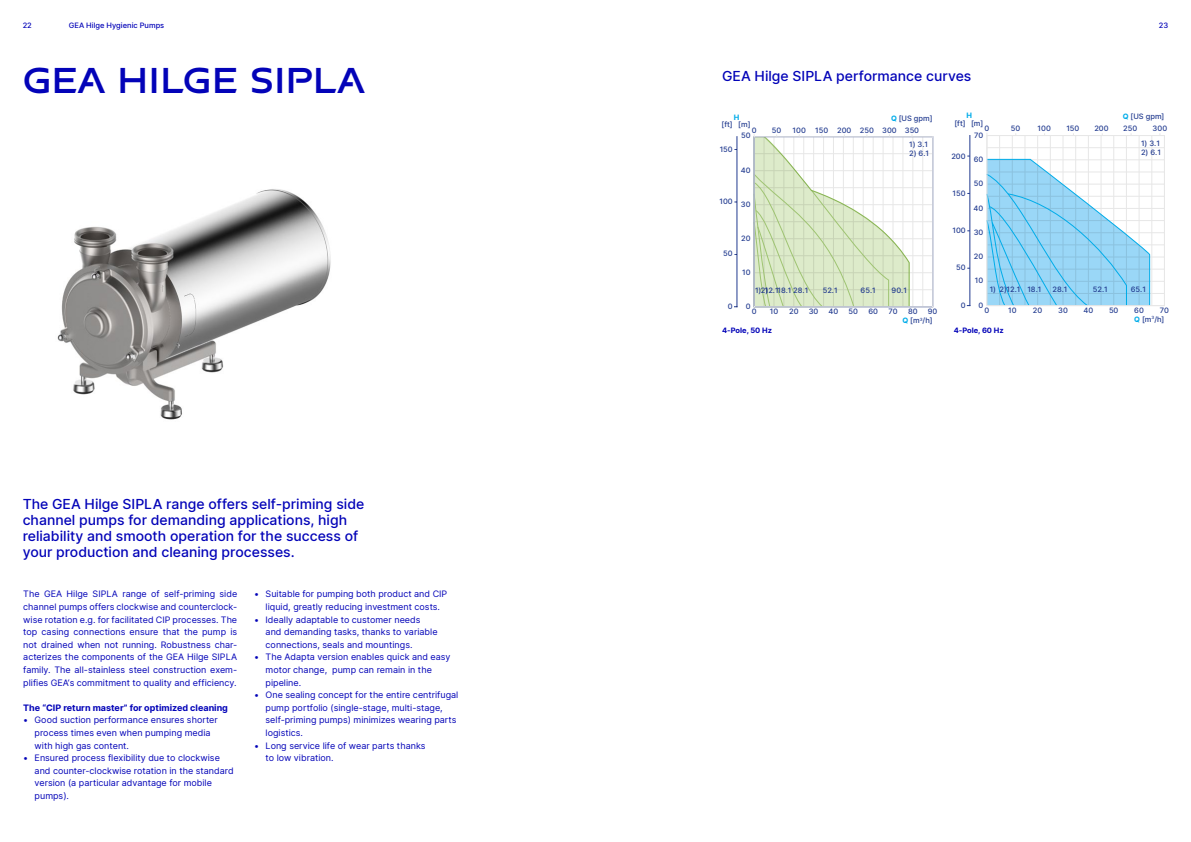
<style>
.page{position:relative;width:1191px;height:842px;background:#fff}
.page>*{position:absolute;margin:0;border:0;box-sizing:border-box;transform-origin:0 0}
.t1{font:700 38px "GEA Sans";color:#0303b8}
.t2{font:500 14px/16.1px "Inter";color:#0303b8}
.t3{font:9px/12.6px "Inter";color:#0303b8}
.t4{font:700 9px "Inter";color:#0303b8}
.t5{font:500 7.5px "Inter";color:#213a8f}
.t6{font:500 7.5px "Inter";color:#0303b8}
.t7{font:700 7.5px "Inter";color:#0303b8}
.t8{font:700 7.5px "Inter";color:#00ace9}
.s1{font-weight:700;color:#00ace9}
</style>
<div class="page">
<hr style="left:912px;top:137px;width:1px;height:170px;background:#e7e7e7">
<hr style="left:922px;top:137px;width:1px;height:170px;background:#e7e7e7">
<hr style="left:754px;top:153px;width:178px;height:1px;background:#e7e7e7">
<hr style="left:754px;top:170px;width:178px;height:1px;background:#e7e7e7">
<hr style="left:754px;top:188px;width:178px;height:1px;background:#e7e7e7">
<hr style="left:754px;top:205px;width:178px;height:1px;background:#e7e7e7">
<hr style="left:754px;top:222px;width:178px;height:1px;background:#e7e7e7">
<hr style="left:754px;top:239px;width:178px;height:1px;background:#e7e7e7">
<hr style="left:754px;top:256px;width:178px;height:1px;background:#e7e7e7">
<hr style="left:754px;top:273px;width:178px;height:1px;background:#e7e7e7">
<hr style="left:754px;top:290px;width:178px;height:1px;background:#e7e7e7">
<hr style="left:754px;top:307px;width:178px;height:1px;background:#e7e7e7">
<hr style="left:987px;top:147px;width:177px;height:1px;background:#e7e7e7">
<hr style="left:987px;top:160px;width:177px;height:1px;background:#e7e7e7">
<hr style="left:987px;top:172px;width:177px;height:1px;background:#e7e7e7">
<hr style="left:987px;top:184px;width:177px;height:1px;background:#e7e7e7">
<hr style="left:987px;top:196px;width:177px;height:1px;background:#e7e7e7">
<hr style="left:987px;top:208px;width:177px;height:1px;background:#e7e7e7">
<hr style="left:987px;top:220px;width:177px;height:1px;background:#e7e7e7">
<hr style="left:987px;top:233px;width:177px;height:1px;background:#e7e7e7">
<hr style="left:987px;top:245px;width:177px;height:1px;background:#e7e7e7">
<hr style="left:987px;top:257px;width:177px;height:1px;background:#e7e7e7">
<hr style="left:987px;top:269px;width:177px;height:1px;background:#e7e7e7">
<hr style="left:987px;top:281px;width:177px;height:1px;background:#e7e7e7">
<hr style="left:987px;top:293px;width:177px;height:1px;background:#e7e7e7">
<hr style="left:1164px;top:135px;width:1px;height:171px;background:#e7e7e7">
<hr style="left:1151px;top:135px;width:1px;height:171px;background:#e7e7e7">
<hr style="left:1139px;top:136px;width:1px;height:170px;background:#e7e7e7">
<hr style="left:1126px;top:136px;width:1px;height:170px;background:#e7e7e7">
<hr style="left:1113px;top:136px;width:1px;height:170px;background:#e7e7e7">
<hr style="left:1100px;top:136px;width:1px;height:170px;background:#e7e7e7">
<hr style="left:1088px;top:136px;width:1px;height:170px;background:#e7e7e7">
<hr style="left:1075px;top:136px;width:1px;height:170px;background:#e7e7e7">
<hr style="left:1062px;top:136px;width:1px;height:170px;background:#e7e7e7">
<hr style="left:1050px;top:136px;width:1px;height:170px;background:#e7e7e7">
<hr style="left:1037px;top:136px;width:1px;height:170px;background:#e7e7e7">
<hr style="left:1024px;top:136px;width:1px;height:170px;background:#e7e7e7">
<hr style="left:1012px;top:136px;width:1px;height:170px;background:#e7e7e7">
<hr style="left:999px;top:136px;width:1px;height:170px;background:#e7e7e7">
<svg style="left:988px;top:159px;width:162px;height:145px"></svg>
<hr style="left:736px;top:137px;width:1px;height:170px;background:#213a8f">
<svg style="left:753px;top:134px;width:159px;height:173px"></svg>
<hr style="left:969px;top:135px;width:1px;height:171px;background:#213a8f">
<div style="left:986px;top:135px;width:178px;height:171px;border:1px solid #e7e7e7"></div>
<img style="left:57px;top:189px;width:274px;height:231px">
<p class="t6" style="left:23px;top:20px;width:11px">22</p>
<p class="t6" style="left:69px;top:20px;width:97px">GEA Hilge Hygienic Pumps</p>
<p class="t6" style="left:1158px;top:20px;width:11px">23</p>
<h1 class="t1" style="left:23px;top:57px;width:344px">GEA HILGE SIPLA</h1>
<h2 class="t2" style="left:23px;top:496px;width:343px">The GEA Hilge SIPLA range offers self-priming side channel pumps for demanding applications, high reliability and smooth operation for the success of your production and cleaning processes.</h2>
<p class="t3" style="left:23px;top:587px;width:215px;text-align:justify">The GEA Hilge SIPLA range of self-priming side channel pumps offers clockwise and counterclock&shy;wise rotation e.g. for facilitated CIP processes. The top casing connections ensure that the pump is not drained when not running. Robustness char&shy;acterizes the components of the GEA Hilge SIPLA family. The all-stainless steel construction exem&shy;plifies GEA‘s commitment to quality and efficiency.</p>
<p class="t4" style="left:23px;top:701px;width:206px">The “CIP return master” for optimized cleaning</p>
<p class="t3" style="left:35px;top:713px;width:185px;text-indent:-11px">• Good suction performance ensures shorter process times even when pumping media with high gas content.</p>
<p class="t3" style="left:35px;top:751px;width:200px;text-indent:-11px">• Ensured process flexibility due to clockwise and counter-clockwise rotation in the standard version (a particular advantage for mobile pumps).</p>
<p class="t3" style="left:254px;top:587px;width:194px;text-align:center">• Suitable for pumping both product and CIP liquid, greatly reducing investment costs.</p>
<p class="t3" style="left:266px;top:613px;width:173px;text-indent:-11px">• Ideally adaptable to customer needs and demanding tasks, thanks to variable connections, seals and mountings.</p>
<p class="t3" style="left:266px;top:650px;width:186px;text-indent:-11px">• The Adapta version enables quick and easy motor change, pump can remain in the pipeline.</p>
<p class="t3" style="left:266px;top:688px;width:194px;text-indent:-11px">• One sealing concept for the entire centrifugal pump portfolio (single-stage, multi-stage, self-priming pumps) minimizes wearing parts logistics.</p>
<p class="t3" style="left:266px;top:739px;width:161px;text-indent:-11px">• Long service life of wear parts thanks to low vibration.</p>
<h2 class="t2" style="left:722px;top:67px;width:251px">GEA Hilge SIPLA performance curves</h2>
<p class="t8" style="left:733px;top:111px;width:7px">H</p>
<p class="t5" style="left:721px;top:119px;width:30px">[ft] [m]</p>
<p class="t5" style="left:891px;top:112px;width:43px"><span class="s1">Q</span> [US gpm]</p>
<p class="t5" style="left:751px;top:124px;width:6px">0</p>
<p class="t5" style="left:772px;top:124px;width:11px">50</p>
<p class="t5" style="left:792px;top:124px;width:15px">100</p>
<p class="t5" style="left:815px;top:124px;width:105px">150 200 250 300 350</p>
<p class="t5" style="left:741px;top:130px;width:11px">50</p>
<p class="t5" style="left:719px;top:144px;width:15px">150</p>
<p class="t5" style="left:909px;top:139px;width:20px">1) 3.1</p>
<p class="t5" style="left:909px;top:148px;width:21px">2) 6.1</p>
<p class="t8" style="left:966px;top:110px;width:7px">H</p>
<p class="t5" style="left:954px;top:118px;width:30px">[ft] [m]</p>
<p class="t5" style="left:1123px;top:111px;width:43px"><span class="s1">Q</span> [US gpm]</p>
<p class="t5" style="left:984px;top:123px;width:6px">0</p>
<p class="t5" style="left:1010px;top:123px;width:11px">50</p>
<p class="t5" style="left:1037px;top:123px;width:15px">100</p>
<p class="t5" style="left:1066px;top:123px;width:15px">150</p>
<p class="t5" style="left:1094px;top:123px;width:16px">200</p>
<p class="t5" style="left:1123px;top:123px;width:16px">250</p>
<p class="t5" style="left:1152px;top:123px;width:16px">300</p>
<p class="t5" style="left:974px;top:129px;width:11px">70</p>
<p class="t5" style="left:973px;top:154px;width:11px">60</p>
<p class="t5" style="left:1141px;top:138px;width:20px">1) 3.1</p>
<p class="t5" style="left:1141px;top:147px;width:21px">2) 6.1</p>
<p class="t5" style="left:951px;top:151px;width:16px">200</p>
<p class="t5" style="left:740px;top:164px;width:11px">40</p>
<p class="t5" style="left:973px;top:178px;width:11px">50</p>
<p class="t5" style="left:952px;top:188px;width:15px">150</p>
<p class="t5" style="left:719px;top:196px;width:15px">100</p>
<p class="t5" style="left:741px;top:198px;width:11px">30</p>
<p class="t5" style="left:973px;top:202px;width:11px">40</p>
<p class="t5" style="left:741px;top:232px;width:11px">20</p>
<p class="t5" style="left:952px;top:225px;width:15px">100</p>
<p class="t5" style="left:973px;top:227px;width:11px">30</p>
<p class="t5" style="left:723px;top:248px;width:11px">50</p>
<p class="t5" style="left:742px;top:266px;width:10px">10</p>
<p class="t5" style="left:956px;top:262px;width:11px">50</p>
<p class="t5" style="left:974px;top:251px;width:11px">20</p>
<p class="t5" style="left:975px;top:275px;width:10px">10</p>
<p class="t5" style="left:755px;top:285px;width:55px">1)2)12.118.1 28.1</p>
<p class="t5" style="left:822px;top:285px;width:16px">52.1</p>
<p class="t5" style="left:860px;top:285px;width:17px">65.1</p>
<p class="t5" style="left:891px;top:285px;width:17px">90.1</p>
<p class="t5" style="left:989px;top:284px;width:53px">1) 2)12.1 18.1</p>
<p class="t5" style="left:1052px;top:284px;width:17px">28.1</p>
<p class="t5" style="left:1092px;top:284px;width:16px">52.1</p>
<p class="t5" style="left:1130px;top:284px;width:17px">65.1</p>
<p class="t5" style="left:728px;top:300px;width:6px">0</p>
<p class="t5" style="left:745px;top:300px;width:6px">0</p>
<p class="t5" style="left:751px;top:306px;width:6px">0</p>
<p class="t5" style="left:770px;top:306px;width:10px">10</p>
<p class="t5" style="left:789px;top:306px;width:11px">20</p>
<p class="t5" style="left:809px;top:306px;width:11px">30</p>
<p class="t5" style="left:828px;top:306px;width:11px">40</p>
<p class="t5" style="left:848px;top:306px;width:11px">50</p>
<p class="t5" style="left:868px;top:306px;width:11px">60</p>
<p class="t5" style="left:888px;top:306px;width:11px">70</p>
<p class="t5" style="left:908px;top:306px;width:11px">80</p>
<p class="t5" style="left:928px;top:306px;width:11px">90</p>
<p class="t5" style="left:902px;top:315px;width:32px"><span class="s1">Q</span> [m<sup>3</sup>/h]</p>
<p class="t5" style="left:960px;top:299px;width:6px">0</p>
<p class="t5" style="left:978px;top:299px;width:6px">0</p>
<p class="t5" style="left:984px;top:305px;width:6px">0</p>
<p class="t5" style="left:1008px;top:305px;width:10px">10</p>
<p class="t5" style="left:1033px;top:305px;width:11px">20</p>
<p class="t5" style="left:1058px;top:305px;width:11px">30</p>
<p class="t5" style="left:1083px;top:305px;width:11px">40</p>
<p class="t5" style="left:1109px;top:305px;width:11px">50</p>
<p class="t5" style="left:1134px;top:305px;width:11px">60</p>
<p class="t5" style="left:1159px;top:305px;width:11px">70</p>
<p class="t5" style="left:1134px;top:314px;width:32px"><span class="s1">Q</span> [m<sup>3</sup>/h]</p>
<p class="t7" style="left:722px;top:324px;width:51px">4-Pole, 50 Hz</p>
<p class="t7" style="left:953px;top:324px;width:52px">4-Pole, 60 Hz</p>
</div>
